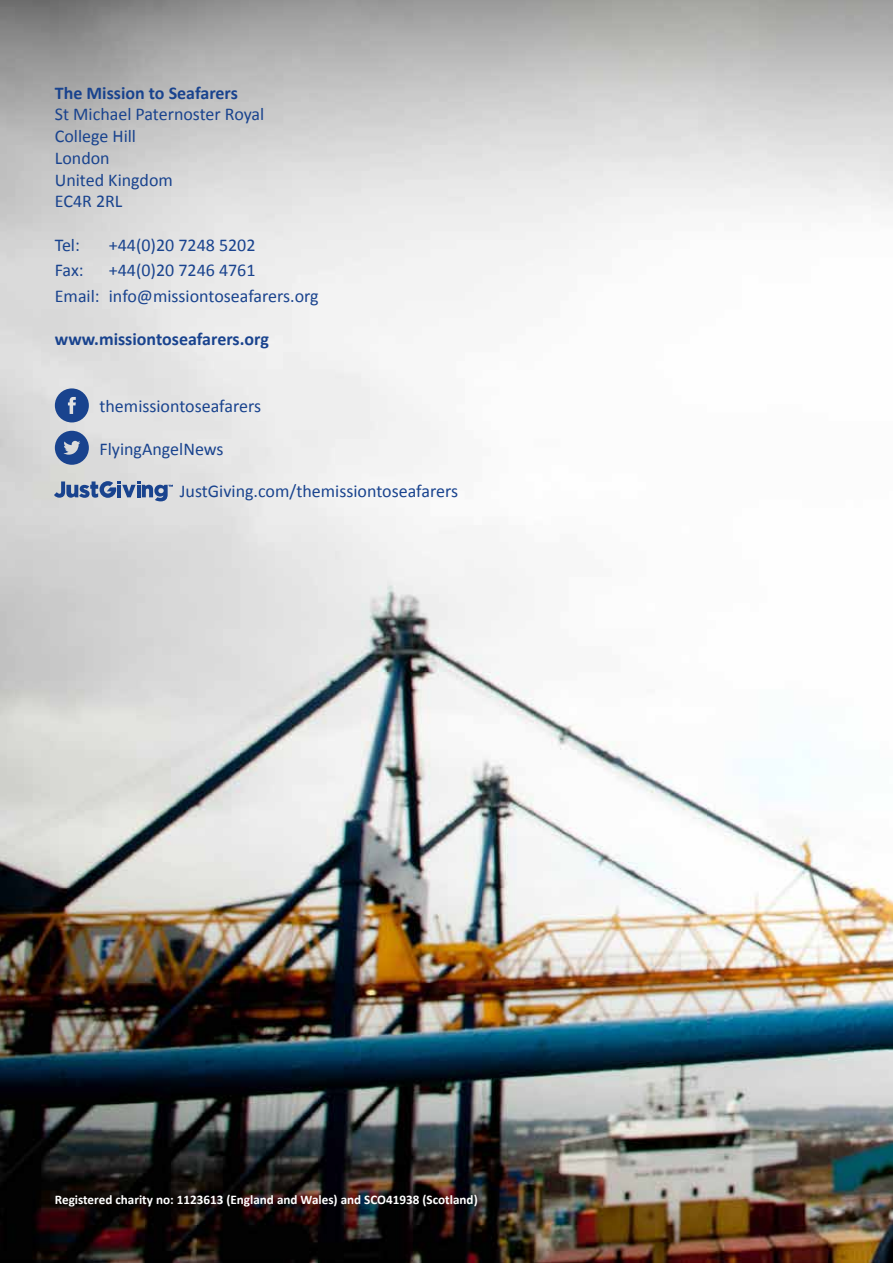
<style>
.page{position:relative;width:893px;height:1263px;background:#fff}
.page>*{position:absolute;margin:0;border:0;box-sizing:border-box;transform-origin:0 0}
.t1{font:18px/21.8px "Calibri";color:#19438e}
.t2{font:700 18px "Calibri";color:#19438e}
.t3{font:700 13.2px "Calibri";color:#fff}
</style>
<div class="page">
<img style="left:0;top:0;width:893px;height:1263px">
<svg style="left:55px;top:431px;width:34px;height:34px"></svg>
<svg style="left:55px;top:388px;width:34px;height:34px"></svg>
<svg style="left:54px;top:481px;width:119px;height:20px;background:#8699b9"></svg>
<p class="t2" style="left:55px;top:81px;width:185px">The Mission to Seafarers</p>
<p class="t1" style="left:55px;top:103px;width:211px">St Michael Paternoster Royal<br>College Hill<br>London<br>United Kingdom<br>EC4R 2RL</p>
<p class="t1" style="left:55px;top:233px;width:27px">Tel:</p>
<p class="t1" style="left:109px;top:233px;width:148px">+44(0)20 7248 5202</p>
<p class="t1" style="left:55px;top:259px;width:30px">Fax:</p>
<p class="t1" style="left:55px;top:257px;width:265px;line-height:25.5px;text-align:center">+44(0)20 7246 4761<br>Email: info@missiontoseafarers.org</p>
<p class="t2" style="left:55px;top:328px;width:216px">www.missiontoseafarers.org</p>
<p class="t1" style="left:99px;top:394px;width:163px">themissiontoseafarers</p>
<p class="t1" style="left:99px;top:437px;width:126px">FlyingAngelNews</p>
<p class="t1" style="left:180px;top:480px;width:280px">JustGiving.com/themissiontoseafarers</p>
<p class="t3" style="left:55px;top:1191px;width:424px">Registered charity no: 1123613 (England and Wales) and SCO41938 (Scotland)</p>
</div>
